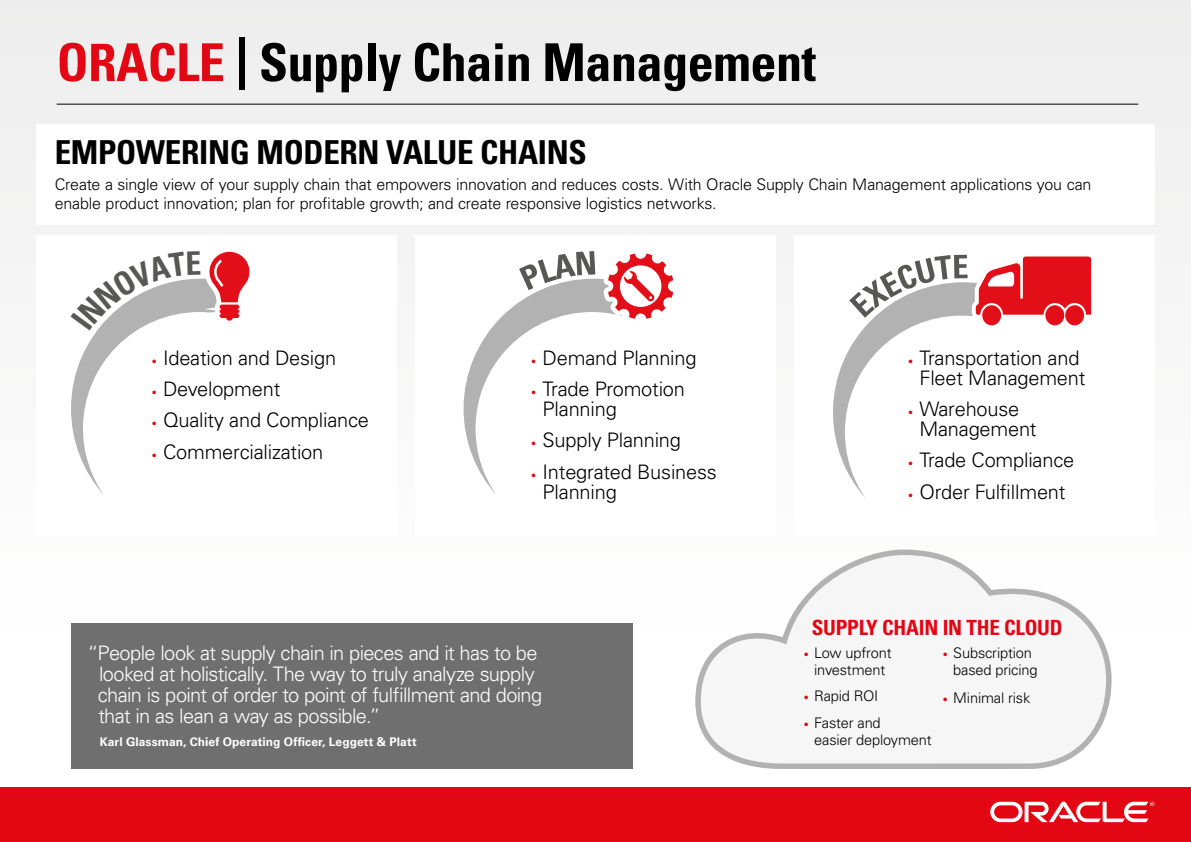
<style>
.page{position:relative;width:1191px;height:842px;background:#fff}
.page>*{position:absolute;margin:0;border:0;box-sizing:border-box;transform-origin:0 0}
.t1{font:700 condensed 52.2px "Univers LT Pro";letter-spacing:-.01em;color:#000}
.t2{font:700 condensed 33px "Univers LT Pro";letter-spacing:-.01em;color:#000}
.t3{font:700 condensed 21px "Univers LT Pro";letter-spacing:-.01em;color:#e30613}
.t4{font:300 20px/20px "Univers LT Pro 45";letter-spacing:-.01em;color:#000}
.t5{font:300 20px/21px "Univers LT Pro 45";letter-spacing:-.03em;color:#fff}
.t6{font:300 16px/19px "Univers LT Pro 45";letter-spacing:-.01em;color:#000}
.t7{font:300 14.6px/16.4px "Univers LT Pro 45";letter-spacing:-.01em;color:#000}
.t8{font:700 12px "Univers LT Pro 65";letter-spacing:.005em;color:#fff}
.s1{color:#e30613}
.s2{font-size:51.5px;color:#e30613}
.s3{font-size:10px;color:#e30613}
</style>
<div class="page">
<div style="left:0;top:0;width:1191px;height:646px;background:linear-gradient(to right,#f6f6f6,#f1f1f1)"></div>
<div style="left:36px;top:124px;width:1119px;height:100px;background:#fff"></div>
<hr style="left:57px;top:104px;width:1081px;height:1px;background:#000">
<div style="left:36px;top:235px;width:360px;height:301px;background:#fff"></div>
<div style="left:415px;top:235px;width:360px;height:301px;background:#fff"></div>
<div style="left:794px;top:235px;width:360px;height:301px;background:#fff"></div>
<svg style="left:833px;top:254px;width:259px;height:244px"></svg>
<svg style="left:463px;top:251px;width:211px;height:243px"></svg>
<div style="left:0;top:787px;width:1191px;height:55px;background:#e30613"></div>
<svg style="left:990px;top:801px;width:164px;height:21px"></svg>
<div style="left:71px;top:623px;width:561px;height:146px;background:#706f6f"></div>
<svg style="left:692px;top:547px;width:422px;height:222px"></svg>
<svg style="left:71px;top:251px;width:179px;height:243px"></svg>
<h1 class="t1" style="left:57px;top:30px;width:761px"><span class="s1">O</span><span class="s2">R</span><span class="s1">ACLE</span> | Supply Chain Management</h1>
<h1 class="t2" style="left:55px;top:132px;width:533px">EMPOWERING MODERN VALUE CHAINS</h1>
<p class="t6" style="left:55px;top:175px;width:1038px">Create a single view of your supply chain that empowers innovation and reduces costs. With Oracle Supply Chain Management applications you can enable product innovation; plan for profitable growth; and create responsive logistics networks.</p>
<p class="t4" style="left:152px;top:347px;width:186px"><span class="s3">•</span> Ideation and Design</p>
<p class="t4" style="left:531px;top:347px;width:167px"><span class="s3">•</span> Demand Planning</p>
<p class="t4" style="left:908px;top:347px;width:179px;text-align:center"><span class="s3">•</span> Transportation and<br>Fleet Management</p>
<p class="t4" style="left:152px;top:379px;width:130px"><span class="s3">•</span> Development</p>
<p class="t4" style="left:542px;top:379px;width:144px;text-indent:-11px"><span class="s3">•</span> Trade Promotion<br>Planning</p>
<p class="t4" style="left:908px;top:399px;width:113px"><span class="s3">•</span> Warehouse</p>
<p class="t4" style="left:152px;top:410px;width:219px"><span class="s3">•</span> Quality and Compliance</p>
<p class="t4" style="left:919px;top:419px;width:119px">Management</p>
<p class="t4" style="left:531px;top:430px;width:151px"><span class="s3">•</span> Supply Planning</p>
<p class="t4" style="left:152px;top:441px;width:173px"><span class="s3">•</span> Commercialization</p>
<p class="t4" style="left:908px;top:450px;width:168px"><span class="s3">•</span> Trade Compliance</p>
<p class="t4" style="left:542px;top:461px;width:176px;text-indent:-11px"><span class="s3">•</span> Integrated Business<br>Planning</p>
<p class="t4" style="left:908px;top:481px;width:159px"><span class="s3">•</span> Order Fulfillment</p>
<p class="t5" style="left:98px;top:643px;width:446px;text-indent:-10px">“People look at supply chain in pieces and it has to be looked at holistically. The way to truly analyze supply chain is point of order to point of fulfillment and doing that in as lean a way as possible.”</p>
<p class="t8" style="left:100px;top:735px;width:318px">Karl Glassman, Chief Operating Officer, Leggett &amp; Platt</p>
<p class="t3" style="left:811px;top:615px;width:252px">SUPPLY CHAIN IN THE CLOUD</p>
<p class="t7" style="left:804px;top:645px;width:89px;text-align:center"><span class="s3">•</span> Low upfront investment</p>
<p class="t7" style="left:804px;top:688px;width:76px"><span class="s3">•</span> Rapid ROI</p>
<p class="t7" style="left:814px;top:715px;width:119px;text-indent:-10px"><span class="s3">•</span> Faster and<br>easier deployment</p>
<p class="t7" style="left:953px;top:645px;width:86px;text-indent:-10px"><span class="s3">•</span> Subscription based pricing</p>
<p class="t7" style="left:943px;top:690px;width:89px"><span class="s3">•</span> Minimal risk</p>
</div>
